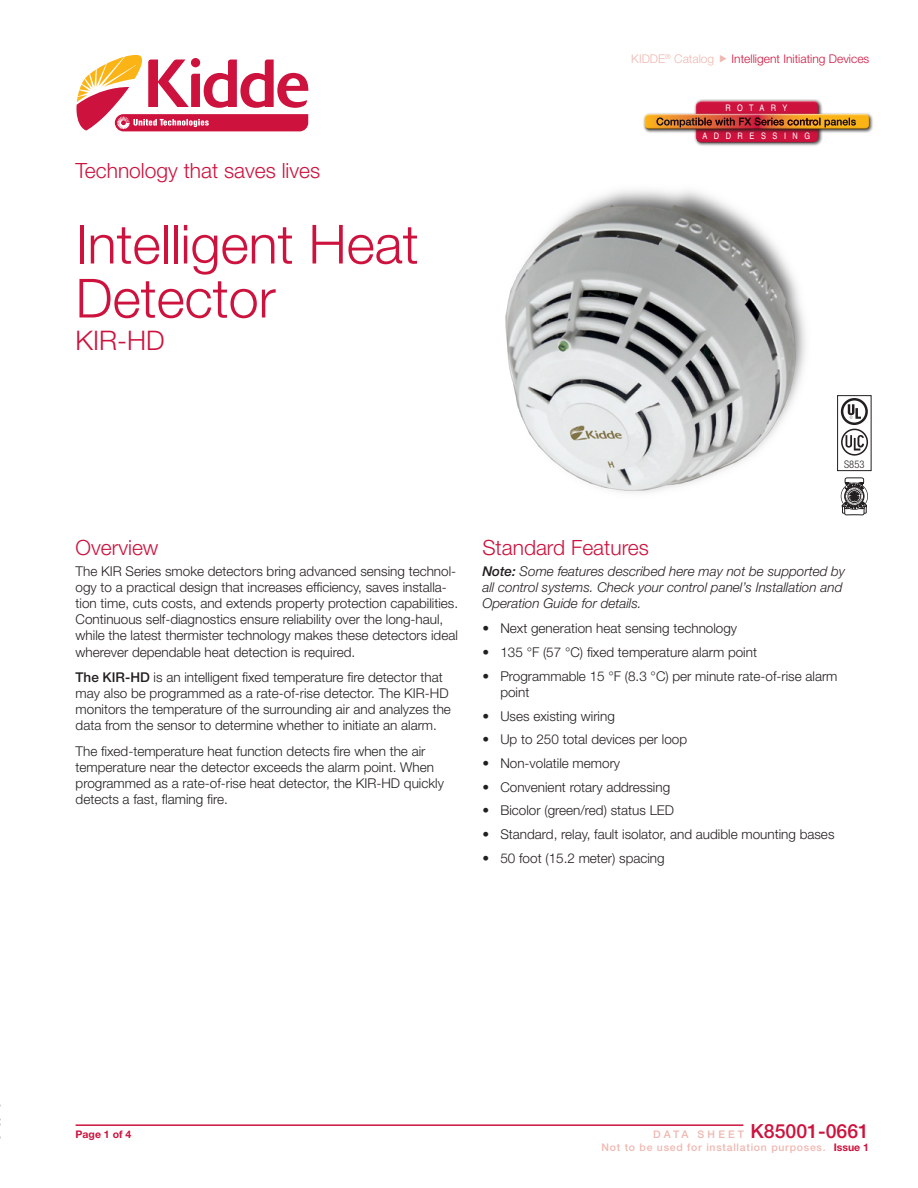
<style>
.page{position:relative;width:918px;height:1188px;background:#fff}
.page>*{position:absolute;margin:0;border:0;box-sizing:border-box;transform-origin:0 0}
.t1{font:300 54px/54px "Helvetica Neue LT Std";color:#cd123d}
.Model{font:300 27px "Helvetica Neue LT Std";color:#cd123d}
.HEAD{font:300 21px "Helvetica Neue LT Std";color:#cd123d}
.t2{font:500 19.5px "Helvetica Neue LT Std";color:#cd123d}
.BODY{font:300 13.5px/16.2px "Helvetica Neue LT Std";color:#231f20}
.BODY-2{font:italic 300 13.5px/16.2px "Helvetica Neue LT Std";color:#231f20}
.t3{font:300 12px "Helvetica Neue LT Std";color:#ce163e}
.t4{font:300 12px "Helvetica Neue LT Std";color:#f0b7b0}
.t5{font:500 10.5px "Helvetica Neue LT Std";letter-spacing:.07em;color:#f0b7b0}
.t6{font:700 10.5px "Helvetica Neue LT Std";color:#cd123d}
.t7{font:300 condensed 10.5px "Helvetica Neue";color:#231f20}
.t8{font:condensed 9px "Helvetica";letter-spacing:.73em;color:#fff}
.s1{font-weight:500}
.s2{font-size:10.5px;color:#f0b7b0}
.s3{font-weight:700;color:#cd123d}
</style>
<div class="page">
<hr style="left:76px;top:1124px;width:667px;height:2px;background:#cd123d">
<svg style="left:76px;top:55px;width:232px;height:76px"></svg>
<svg style="left:841px;top:398px;width:27px;height:58px"></svg>
<div style="left:837px;top:395px;width:35px;height:76px;border:1px solid #231f20"></div>
<div style="left:841px;top:483px;width:27px;height:27px;border:1px solid #231f20;border-radius:50%"></div>
<svg style="left:842px;top:478px;width:25px;height:38px"></svg>
<div style="left:844px;top:486px;width:20px;height:20px;border:1px solid #231f20;border-radius:50%"></div>
<div style="left:845px;top:487px;width:19px;height:19px;border:1px solid #231f20;border-radius:50%"></div>
<img style="left:505px;top:190px;width:301px;height:303px">
<div style="left:693px;top:99px;width:129px;height:47px;background:#231f20;opacity:.75"></div>
<div style="left:694px;top:99px;width:126px;height:41px;background:#fff;opacity:.75"></div>
<div style="left:694px;top:102px;width:126px;height:42px;background:#231f20;opacity:.75"></div>
<div style="left:642px;top:112px;width:231px;height:21px;background:#231f20;opacity:.75"></div>
<div style="left:643px;top:112px;width:228px;height:15px;background:#fff;opacity:.75"></div>
<div style="left:643px;top:115px;width:228px;height:16px;background:#231f20;opacity:.75"></div>
<p class="t4" style="left:631px;top:52px;width:84px">KIDDE<sup>®</sup> Catalog</p>
<p class="t3" style="left:732px;top:52px;width:139px">Intelligent Initiating Devices</p>
<h3 class="HEAD" style="left:76px;top:158px;width:246px">Technology that saves lives</h3>
<p class="t1" style="left:76px;top:216px;width:345px">Intelligent Heat<br>Detector</p>
<p class="Model" style="left:76px;top:324px;width:90px">KIR-HD</p>
<p class="t8" style="left:725px;top:102px;width:63px">ROTARY</p>
<p class="t8" style="left:702px;top:131px;width:109px">ADDRESSING</p>
<p class="t7" style="left:844px;top:458px;width:22px">S853</p>
<p class="HEAD" style="left:76px;top:535px;width:84px">Overview</p>
<p class="BODY" style="left:76px;top:563px;width:384px">The KIR Series smoke detectors bring advanced sensing technol&shy;ogy to a practical design that increases efficiency, saves installa&shy;tion time, cuts costs, and extends property protection capabilities.<br>Continuous self-diagnostics ensure reliability over the long-haul, while the latest thermister technology makes these detectors ideal wherever dependable heat detection is required.</p>
<p class="BODY" style="left:76px;top:669px;width:377px"><span class="s1">The KIR-HD</span> is an intelligent fixed temperature fire detector that may also be programmed as a rate-of-rise detector. The KIR-HD monitors the temperature of the surrounding air and analyzes the data from the sensor to determine whether to initiate an alarm.</p>
<p class="BODY" style="left:76px;top:743px;width:370px">The fixed-temperature heat function detects fire when the air temperature near the detector exceeds the alarm point. When programmed as a rate-of-rise heat detector, the KIR-HD quickly detects a fast, flaming fire.</p>
<p class="HEAD" style="left:482px;top:535px;width:168px">Standard Features</p>
<p class="BODY-2" style="left:482px;top:563px;width:364px"><span class="s1">Note:</span> Some features described here may not be supported by all control systems. Check your control panel’s Installation and<br>Operation Guide for details.</p>
<p class="BODY" style="left:482px;top:620px;width:256px">• Next generation heat sensing technology</p>
<p class="BODY" style="left:482px;top:644px;width:276px">• 135 °F (57 °C) fixed temperature alarm point</p>
<p class="BODY" style="left:500px;top:668px;width:339px;text-indent:-18px">• Programmable 15 °F (8.3 °C) per minute rate-of-rise alarm point</p>
<p class="BODY" style="left:482px;top:707px;width:134px">• Uses existing wiring</p>
<p class="BODY" style="left:482px;top:731px;width:206px">• Up to 250 total devices per loop</p>
<p class="BODY" style="left:482px;top:755px;width:139px">• Non-volatile memory</p>
<p class="BODY" style="left:482px;top:779px;width:189px">• Convenient rotary addressing</p>
<p class="BODY" style="left:482px;top:802px;width:193px">• Bicolor (green/red) status LED</p>
<p class="BODY" style="left:482px;top:826px;width:354px">• Standard, relay, fault isolator, and audible mounting bases</p>
<p class="BODY" style="left:482px;top:850px;width:184px">• 50 foot (15.2 meter) spacing</p>
<p class="t6" style="left:76px;top:1128px;width:57px">Page 1 of 4</p>
<p class="t2" style="left:653px;top:1119px;width:218px"><span class="s2">D A T A S H E E T</span> K85001-0661</p>
<p class="t5" style="left:602px;top:1141px;width:269px">Not to be used for installation purposes. <span class="s3">Issue 1</span></p>
</div>
